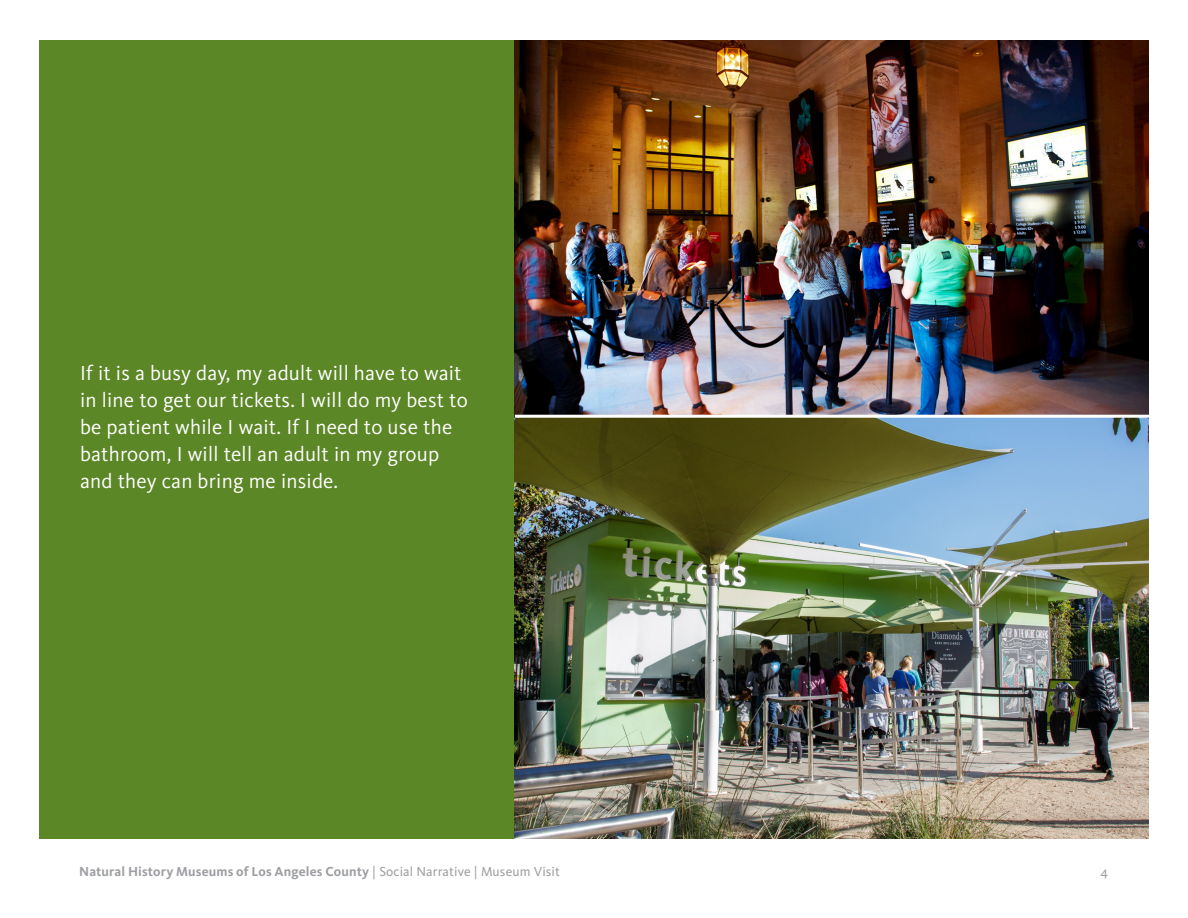
<style>
.page{position:relative;width:1188px;height:918px;background:#fff}
.page>*{position:absolute;margin:0;border:0;box-sizing:border-box;transform-origin:0 0}
.Section_Subhead{font:21px/27px "Kievit OT";letter-spacing:.01em;color:#fff}
.t1{font:700 13.5px "Kievit OT";letter-spacing:.01em;color:#9d9fa2}
.t2{font:13.5px "Kievit OT";color:#9d9fa2}
.s1{font-weight:400}
</style>
<div class="page">
<div style="left:40px;top:40px;width:475px;height:799px;background:#5c8727"></div>
<img style="left:515px;top:40px;width:633px;height:799px">
<hr style="left:515px;top:415px;width:648px;height:3px;background:#fff">
<p class="Section_Subhead" style="left:80px;top:360px;width:389px">If it is a busy day, my adult will have to wait in line to get our tickets. I will do my best to be patient while I wait. If I need to use the bathroom, I will tell an adult in my group and they can bring me inside.</p>
<p class="t1" style="left:79px;top:864px;width:482px">Natural History Museums of Los Angeles County <span class="s1">| Social Narrative | Museum Visit</span></p>
<p class="t2" style="left:1100px;top:864px;width:9px">4</p>
</div>
